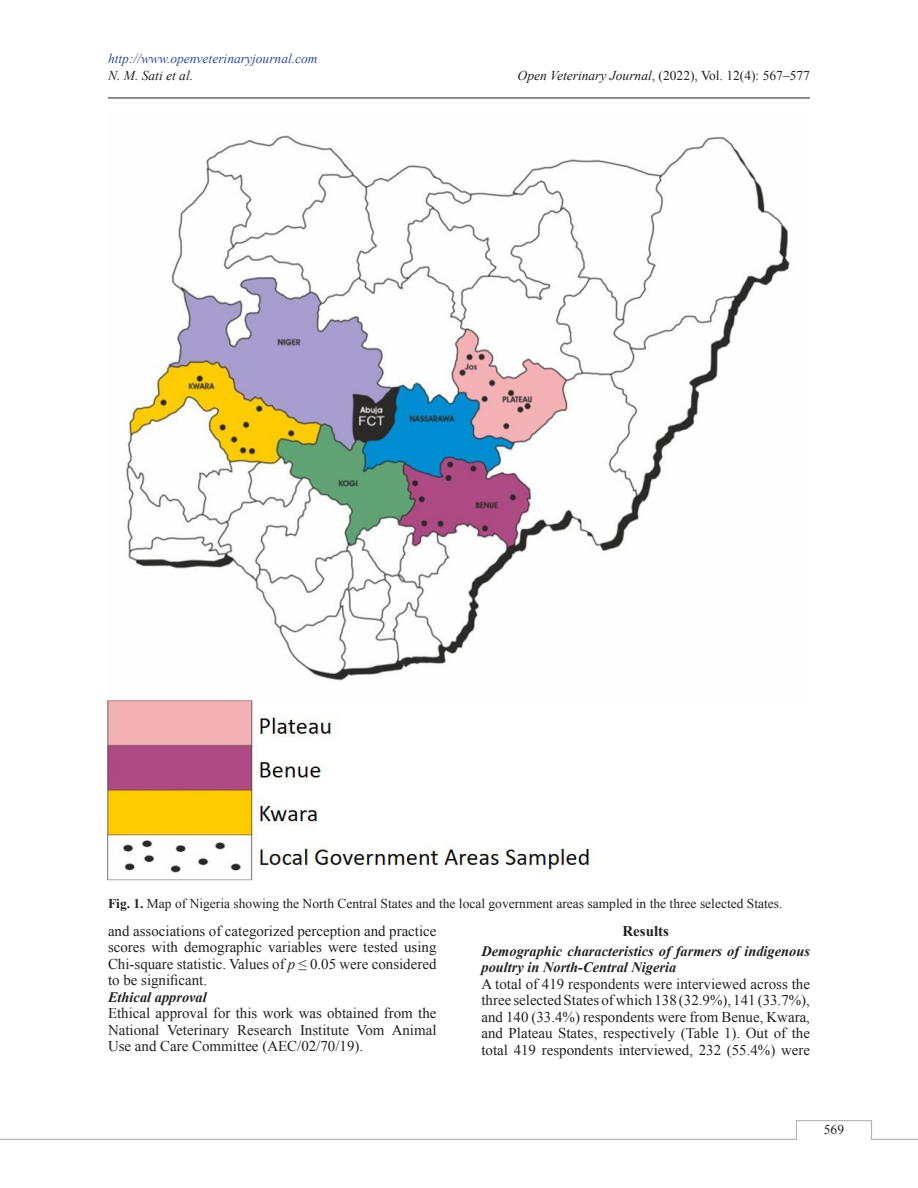
<style>
.page{position:relative;width:918px;height:1188px;background:#fff}
.page>*{position:absolute;margin:0;border:0;box-sizing:border-box;transform-origin:0 0}
.Para{font:15px/16.5px "Times New Roman";color:#231f20;text-align:justify}
.A_Head{font:700 15px "Times New Roman";color:#231f20}
.B_Head{font:italic 700 14.4px/16.5px "Times New Roman";color:#231f20}
.Fig_Caption{font:13.5px "Times New Roman";color:#231f20}
.t1{font:italic 13.5px "Times New Roman";color:#304d94}
.t2{font:italic 13.5px "Times New Roman";color:#231f20}
.s1{font-style:italic}
.s2{font-weight:700}
</style>
<div class="page">
<hr style="left:108px;top:98px;width:702px;height:1px;background:#231f20">
<svg style="left:0;top:1120px;width:918px;height:20px"></svg>
<img style="left:108px;top:135px;width:682px;height:746px">
<p class="t1" style="left:108px;top:50px;width:211px">http://www.openveterinaryjournal.com</p>
<p class="t2" style="left:108px;top:66px;width:87px">N. M. Sati et al.</p>
<p class="Fig_Caption" style="left:518px;top:66px;width:294px"><span class="s1">Open Veterinary Journal</span>, (2022), Vol. 12(4): 567–577</p>
<p class="Fig_Caption" style="left:108px;top:894px;width:676px"><span class="s2">Fig. 1.</span> Map of Nigeria showing the North Central States and the local government areas sampled in the three selected States.</p>
<p class="Para" style="left:108px;top:922px;width:330px">and associations of categorized perception and practice scores with demographic variables were tested using Chi-square statistic. Values of <span class="s1">p</span> ≤ 0.05 were considered to be significant.</p>
<p class="B_Head" style="left:108px;top:988px;width:100px">Ethical approval</p>
<p class="Para" style="left:108px;top:1005px;width:330px">Ethical approval for this work was obtained from the National Veterinary Research Institute Vom Animal Use and Care Committee (AEC/02/70/19).</p>
<p class="A_Head" style="left:623px;top:920px;width:48px">Results</p>
<p class="B_Head" style="left:482px;top:942px;width:330px">Demographic characteristics of farmers of indigenous poultry in North-Central Nigeria</p>
<p class="Para" style="left:482px;top:975px;width:330px">A total of 419 respondents were interviewed across the three selected States of which 138 (32.9%), 141 (33.7%), and 140 (33.4%) respondents were from Benue, Kwara, and Plateau States, respectively (Table 1). Out of the total 419 respondents interviewed, 232 (55.4%) were</p>
<p class="Fig_Caption" style="left:824px;top:1121px;width:22px">569</p>
</div>
